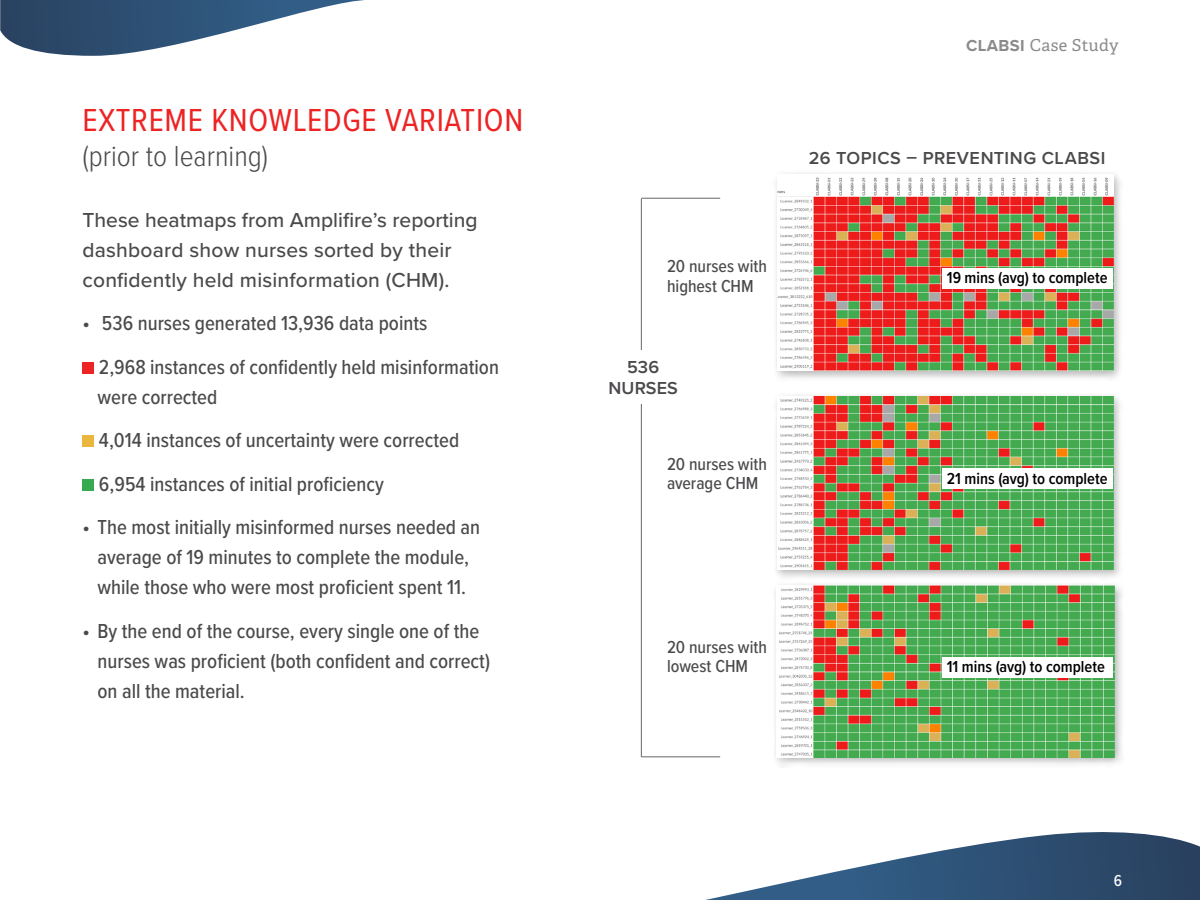
<style>
.page{position:relative;width:1200px;height:900px;background:#fff}
.page>*{position:absolute;margin:0;border:0;box-sizing:border-box;transform-origin:0 0}
.t1{font:33px "Proxima Nova Cond";letter-spacing:.02em;color:#ed2324}
.t2{font:300 30px "Proxima Nova Cond";color:#4b494b}
.t3{font:500 21px/30px "Proxima Nova Cond";color:#4b494b}
.t4{font:500 21px/30px "Proxima Nova";letter-spacing:.01em;color:#4b494b}
.t5{font:500 18px/19.5px "Proxima Nova Cond";color:#4b494b}
.t6{font:600 18px "Proxima Nova";letter-spacing:.025em;color:#4b494b}
.t7{font:600 18px/21px "Proxima Nova";letter-spacing:.005em;color:#4b494b;text-align:center}
.t8{font:600 16.5px "Proxima Nova Cond";color:#000}
.t9{font:16.5px "Adelle";letter-spacing:.025em;color:#646464}
.t10{font:500 16.5px "Proxima Nova Cond";color:#fff}
.s1{font-family:"Proxima Nova";font-weight:700}
</style>
<div class="page">
<svg style="left:705px;top:832px;width:495px;height:68px"></svg>
<svg style="left:0;top:0;width:364px;height:56px"></svg>
<div style="left:82px;top:362px;width:12px;height:12px;background:#ed2324"></div>
<div style="left:82px;top:435px;width:12px;height:12px;background:#ebb63e"></div>
<div style="left:82px;top:479px;width:12px;height:12px;background:#37aa50"></div>
<hr style="left:641px;top:199px;width:1px;height:558px;background:#646564">
<hr style="left:641px;top:198px;width:79px;height:1px;background:#646564">
<hr style="left:642px;top:756px;width:78px;height:1px;background:#646564">
<div style="left:772px;top:169px;width:352px;height:213px;background:#000;opacity:.3"></div>
<img style="left:777px;top:174px;width:336px;height:197px">
<div style="left:772px;top:392px;width:352px;height:189px;background:#000;opacity:.3"></div>
<img style="left:777px;top:397px;width:336px;height:173px">
<div style="left:771px;top:581px;width:355px;height:187px;background:#000;opacity:.3"></div>
<img style="left:776px;top:586px;width:338px;height:171px">
<div style="left:942px;top:268px;width:171px;height:21px;background:#fff"></div>
<div style="left:942px;top:468px;width:171px;height:21px;background:#fff"></div>
<div style="left:942px;top:657px;width:171px;height:21px;background:#fff"></div>
<h1 class="t1" style="left:82px;top:96px;width:442px">EXTREME KNOWLEDGE VARIATION</h1>
<h2 class="t2" style="left:82px;top:133px;width:187px">(prior to learning)</h2>
<p class="t4" style="left:82px;top:204px;width:397px">These heatmaps from Amplifire’s reporting dashboard show nurses sorted by their confidently held misinformation (CHM).</p>
<p class="t3" style="left:99px;top:301px;width:402px;line-height:43.5px;text-indent:-16px">• 536 nurses generated 13,936 data points<br>2,968 instances of confidently held misinformation</p>
<p class="t3" style="left:98px;top:374px;width:363px;line-height:43.5px">were corrected<br>4,014 instances of uncertainty were corrected<br>6,954 instances of initial proficiency</p>
<p class="t3" style="left:83px;top:511px;width:399px;text-align:center">• The most initially misinformed nurses needed an average of 19 minutes to complete the module, while those who were most proficient spent 11.</p>
<p class="t3" style="left:98px;top:615px;width:394px;text-indent:-15px">• By the end of the course, every single one of the nurses was proficient (both confident and correct) on all the material.</p>
<p class="t5" style="left:667px;top:256px;width:101px">20 nurses with highest CHM</p>
<p class="t7" style="left:609px;top:356px;width:71px">536<br>NURSES</p>
<p class="t5" style="left:667px;top:454px;width:101px">20 nurses with average CHM</p>
<p class="t9" style="left:966px;top:35px;width:154px"><span class="s1">CLABSI</span> Case Study</p>
<p class="t6" style="left:809px;top:145px;width:298px">26 TOPICS – PREVENTING CLABSI</p>
<p class="t8" style="left:947px;top:266px;width:162px">19 mins (avg) to complete</p>
<p class="t8" style="left:947px;top:466px;width:162px">21 mins (avg) to complete</p>
<p class="t5" style="left:667px;top:636px;width:101px">20 nurses with lowest CHM</p>
<p class="t8" style="left:947px;top:655px;width:160px">11 mins (avg) to complete</p>
<p class="t10" style="left:1114px;top:868px;width:10px">6</p>
</div>
